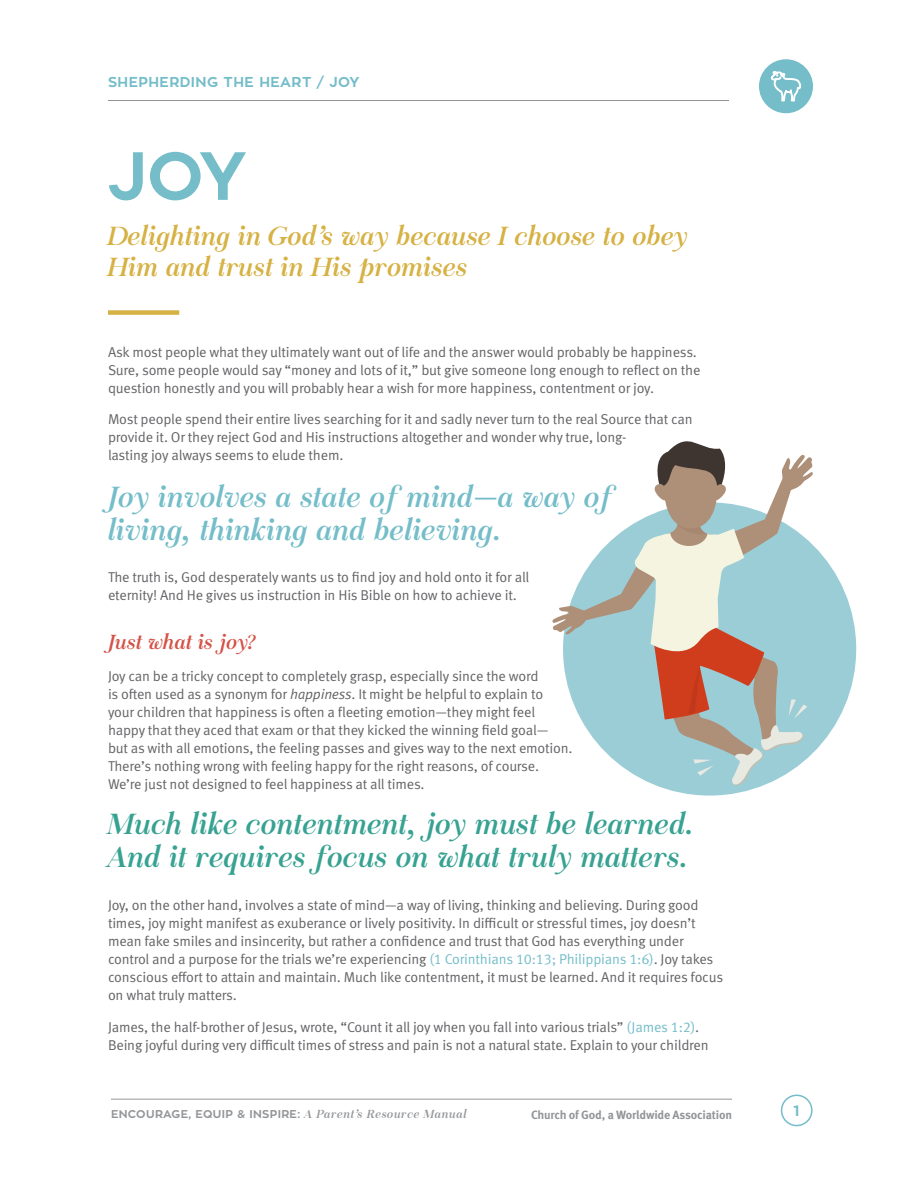
<style>
.page{position:relative;width:918px;height:1188px;background:#fff}
.page>*{position:absolute;margin:0;border:0;box-sizing:border-box;transform-origin:0 0}
.t1{font:700 67.5px "Zona Pro";color:#74bdc9}
.t2{font:italic 30px/33px "Chapaza Abigail";letter-spacing:-.01em;color:#37a292}
.t3{font:italic 30px/33px "Chapaza Abigail";letter-spacing:-.01em;color:#74bdc9}
.t4{font:italic 27px/31.2px "Chapaza Abigail";letter-spacing:-.01em;color:#d6b143}
.t5{font:italic 21px "Chapaza Abigail";letter-spacing:-.01em;color:#d45247}
.t6{font:700 15px "Zona Pro";color:#74bdc9}
.t7{font:14.25px/18px "Meta OT Norm";letter-spacing:-.015em;color:#636366}
.t8{font:700 14.25px "Zona Pro";letter-spacing:.03em;color:#74bdc9}
.t9{font:700 12px "Meta OT";letter-spacing:-.015em;color:#939598}
.t10{font:700 11.25px "Zona Pro";letter-spacing:.03em;color:#939598}
.s1{font-family:"Meta OT Norm";font-style:normal}
.s2{font-family:"Meta OT Norm Ita"}
.s3{color:#74bdc9}
.s4{font-family:"Chapaza Abigail";font-weight:400;font-style:italic;font-size:12px}
</style>
<div class="page">
<div style="left:759px;top:59px;width:54px;height:54px;background:#74bdc9;border-radius:50%"></div>
<svg style="left:771px;top:71px;width:30px;height:30px"></svg>
<hr style="left:108px;top:100px;width:621px;height:1px;background:#939598">
<hr style="left:111px;top:1099px;width:621px;height:1px;background:#939598">
<div style="left:781px;top:1095px;width:32px;height:31px;border:2px solid #74bdc9;border-radius:50%"></div>
<div style="left:108px;top:310px;width:71px;height:5px;background:#d6b143"></div>
<div style="left:563px;top:502px;width:293px;height:294px;background:#9bcdd7;border-radius:50%"></div>
<svg style="left:552px;top:441px;width:262px;height:345px"></svg>
<p class="t8" style="left:108px;top:72px;width:253px">SHEPHERDING THE HEART / JOY</p>
<p class="t1" style="left:108px;top:132px;width:140px">JOY</p>
<p class="t4" style="left:108px;top:222px;width:582px">Delighting in God’s way because I choose to obey<br>Him and trust in His promises</p>
<p class="t7" style="left:108px;top:343px;width:594px">Ask most people what they ultimately want out of life and the answer would probably be happiness.<br>Sure, some people would say “money and lots of it,” but give someone long enough to reflect on the question honestly and you will probably hear a wish for more happiness, contentment or joy.</p>
<p class="t7" style="left:108px;top:411px;width:586px">Most people spend their entire lives searching for it and sadly never turn to the real Source that can provide it. Or they reject God and His instructions altogether and wonder why true, long-<br>lasting joy always seems to elude them.</p>
<p class="t3" style="left:108px;top:482px;width:507px">Joy involves a state of mind<span class="s1">—</span>a way of living, thinking and believing.</p>
<p class="t7" style="left:108px;top:568px;width:423px">The truth is, God desperately wants us to find joy and hold onto it for all eternity! And He gives us instruction in His Bible on how to achieve it.</p>
<p class="t5" style="left:108px;top:628px;width:149px">Just what is joy?</p>
<p class="t7" style="left:108px;top:667px;width:466px">Joy can be a tricky concept to completely grasp, especially since the word<br>is often used as a synonym for <span class="s2">happiness</span>. It might be helpful to explain to your children that happiness is often a fleeting emotion—they might feel happy that they aced that exam or that they kicked the winning field goal—<br>but as with all emotions, the feeling passes and gives way to the next emotion.<br>There’s nothing wrong with feeling happy for the right reasons, of course.<br>We’re just not designed to feel happiness at all times.</p>
<p class="t2" style="left:108px;top:809px;width:588px">Much like contentment, joy must be learned.<br>And it requires focus on what truly matters.</p>
<p class="t7" style="left:108px;top:897px;width:617px">Joy, on the other hand, involves a state of mind—a way of living, thinking and believing. During good times, joy might manifest as exuberance or lively positivity. In difficult or stressful times, joy doesn’t mean fake smiles and insincerity, but rather a confidence and trust that God has everything under control and a purpose for the trials we’re experiencing <span class="s3">(1 Corinthians 10:13; Philippians 1:6)</span>. Joy takes conscious effort to attain and maintain. Much like contentment, it must be learned. And it requires focus on what truly matters.</p>
<p class="t7" style="left:108px;top:1018px;width:602px">James, the half-brother of Jesus, wrote, “Count it all joy when you fall into various trials” <span class="s3">(James 1:2)</span>.<br>Being joyful during very difficult times of stress and pain is not a natural state. Explain to your children</p>
<p class="t10" style="left:111px;top:1107px;width:357px">ENCOURAGE, EQUIP &amp; INSPIRE: <span class="s4">A Parent’s Resource Manual</span></p>
<p class="t9" style="left:531px;top:1107px;width:202px">Church of God, a Worldwide Association</p>
<p class="t6" style="left:794px;top:1101px;width:8px">1</p>
</div>
